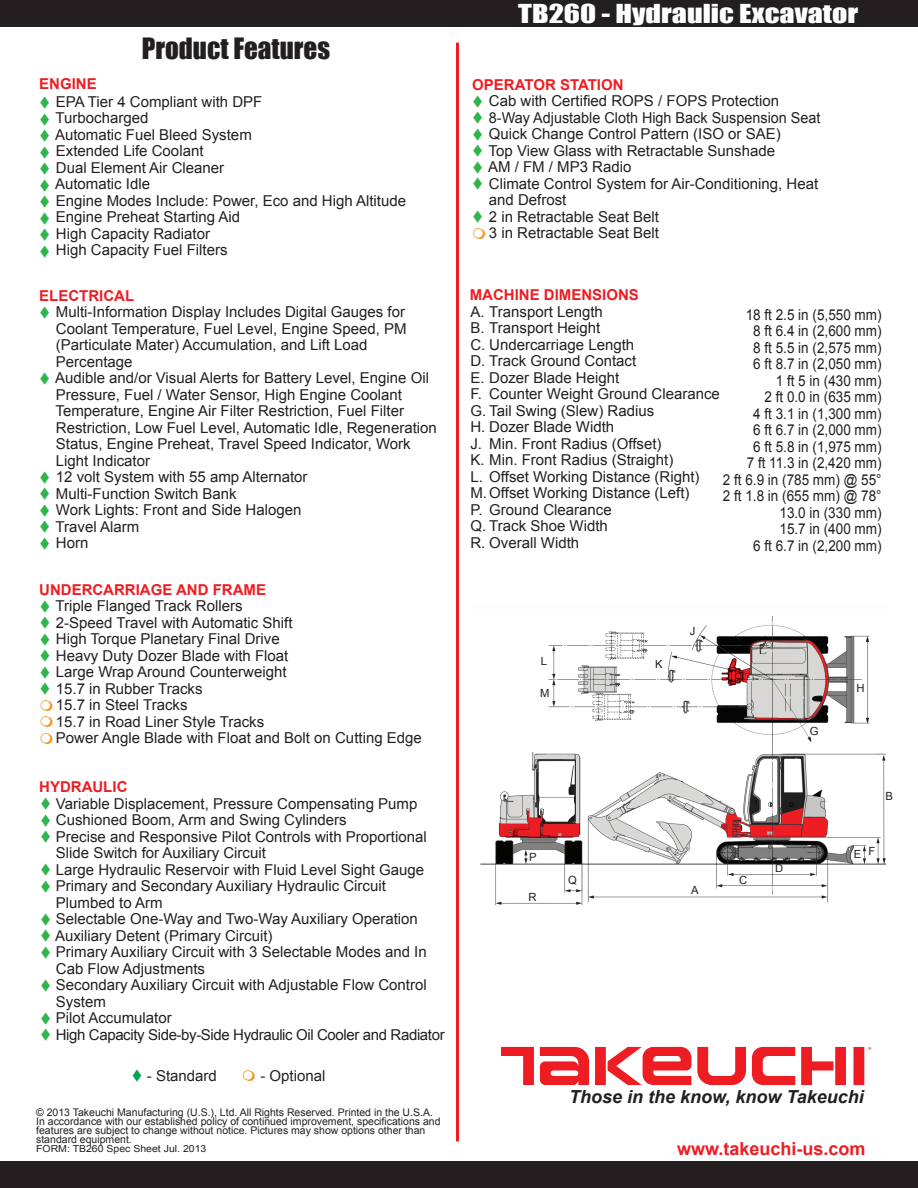
<style>
.page{position:relative;width:918px;height:1188px;background:#fff}
.page>*{position:absolute;margin:0;border:0;box-sizing:border-box;transform-origin:0 0}
.t1{font:27px "Impact";color:#231f20}
.t2{font:24px "Impact";color:#fff;scale:1.25 1}
.t3{font:italic 700 18px "Arial";color:#231f20}
.t4{font:700 18px "Arial";color:#ee1d23}
.t5{font:15px/16.5px "Arial";color:#231f20}
.t6{font:15px/16.5px "Arial";color:#231f20;text-align:right;scale:.9 1}
.t7{font:700 15px "Arial";color:#ee1d23}
.t8{font:15px/16.5px "Wingdings";color:#31b44a;text-align:justify}
.t9{font:11.25px "Arial";color:#231f20}
.t10{font:10.65px "Arial";color:#231f20;scale:1.05 1}
.t11{font:10.5px/9px "Arial";color:#231f20}
.t12{font:9.75px "Arial";color:#231f20;scale:1.08 1}
.t13{font:7.8px "Hira Kaku Pro W3 83 pv RKSJ H";color:#ee1d23}
.s1{color:#31b44a}
.s2{color:#00a54f}
</style>
<div class="page">
<div style="left:0;top:0;width:918px;height:27px;background:#231f20"></div>
<div style="left:0;top:1161px;width:918px;height:27px;background:#231f20"></div>
<hr style="left:456px;top:43px;width:3px;height:1098px;background:#ee1d23">
<div style="left:853px;top:1047px;width:11px;height:38px;background:#ee1d23"></div>
<svg style="left:801px;top:1047px;width:32px;height:38px"></svg>
<div style="left:835px;top:1047px;width:11px;height:38px;background:#ee1d23"></div>
<svg style="left:752px;top:1047px;width:43px;height:38px"></svg>
<div style="left:595px;top:1047px;width:11px;height:38px;background:#ee1d23"></div>
<svg style="left:697px;top:1047px;width:49px;height:38px"></svg>
<svg style="left:608px;top:1047px;width:83px;height:38px"></svg>
<svg style="left:540px;top:1047px;width:49px;height:38px"></svg>
<svg style="left:501px;top:1047px;width:33px;height:38px"></svg>
<img style="left:480px;top:616px;width:407px;height:290px">
<h1 class="t1" style="left:142px;top:28px;width:190px">Product Features</h1>
<p class="t7" style="left:39px;top:74px;width:59px">ENGINE</p>
<p class="t5" style="left:55px;top:93px;width:353px">EPA Tier 4 Compliant with DPF<br>Turbocharged<br>Automatic Fuel Bleed System<br>Extended Life Coolant<br>Dual Element Air Cleaner<br>Automatic Idle<br>Engine Modes Include: Power, Eco and High Altitude<br>Engine Preheat Starting Aid<br>High Capacity Radiator<br>High Capacity Fuel Filters</p>
<p class="t7" style="left:39px;top:285px;width:96px">ELECTRICAL</p>
<p class="t5" style="left:55px;top:304px;width:383px">Multi-Information Display Includes Digital Gauges for Coolant Temperature, Fuel Level, Engine Speed, PM (Particulate Mater) Accumulation, and Lift Load Percentage<br>Audible and/or Visual Alerts for Battery Level, Engine Oil Pressure, Fuel / Water Sensor, High Engine Coolant Temperature, Engine Air Filter Restriction, Fuel Filter Restriction, Low Fuel Level, Automatic Idle, Regeneration Status, Engine Preheat, Travel Speed Indicator, Work Light Indicator<br>12 volt System with 55 amp Alternator<br>Multi-Function Switch Bank<br>Work Lights: Front and Side Halogen<br>Travel Alarm<br>Horn</p>
<p class="t7" style="left:39px;top:580px;width:228px">UNDERCARRIAGE AND FRAME</p>
<p class="t5" style="left:56px;top:598px;width:368px">Triple Flanged Track Rollers<br>2-Speed Travel with Automatic Shift<br>High Torque Planetary Final Drive<br>Heavy Duty Dozer Blade with Float<br>Large Wrap Around Counterweight<br>15.7 in Rubber Tracks<br>15.7 in Steel Tracks<br>15.7 in Road Liner Style Tracks<br>Power Angle Blade with Float and Bolt on Cutting Edge</p>
<p class="t7" style="left:39px;top:777px;width:90px">HYDRAULIC</p>
<p class="t5" style="left:56px;top:795px;width:372px">Variable Displacement, Pressure Compensating Pump Cushioned Boom, Arm and Swing Cylinders<br>Precise and Responsive Pilot Controls with Proportional Slide Switch for Auxiliary Circuit<br>Large Hydraulic Reservoir with Fluid Level Sight Gauge Primary and Secondary Auxiliary Hydraulic Circuit Plumbed to Arm<br>Selectable One-Way and Two-Way Auxiliary Operation</p>
<p class="t5" style="left:56px;top:927px;width:390px;text-indent:-16px"><span class="s1">▼</span> Auxiliary Detent (Primary Circuit)<br>Primary Auxiliary Circuit with 3 Selectable Modes and In Cab Flow Adjustments<br>Secondary Auxiliary Circuit with Adjustable Flow Control System<br>Pilot Accumulator<br>High Capacity Side-by-Side Hydraulic Oil Cooler and Radiator</p>
<p class="t8" style="left:39px;top:95px;width:10px">▼ ▼ ▼ ▼ ▼ ▼ ▼ ▼ ▼ ▼</p>
<p class="t8" style="left:39px;top:469px;width:10px">▼ ▼ ▼ ▼ ▼</p>
<p class="t8" style="left:39px;top:598px;width:10px">▼ ▼ ▼ ▼ ▼ ▼</p>
<p class="t8" style="left:40px;top:796px;width:10px">▼ ▼ ▼</p>
<p class="t5" style="left:132px;top:1067px;width:87px"><span class="s2">▼</span> - Standard</p>
<p class="t5" style="left:260px;top:1067px;width:67px">- Optional</p>
<p class="t11" style="left:36px;top:1108px;width:406px">© 2013 Takeuchi Manufacturing (U.S.), Ltd. All Rights Reserved. Printed in the U.S.A.<br>In accordance with our established policy of continued improvement, specifications and features are subject to change without notice. Pictures may show options other than standard equipment.</p>
<p class="t12" style="left:36px;top:1142px;width:159px">FORM: TB260 Spec Sheet Jul. 2013</p>
<h2 class="t2" style="left:518px;top:-5px;width:273px">TB260 - Hydraulic Excavator</h2>
<p class="t7" style="left:472px;top:74px;width:153px">OPERATOR STATION</p>
<p class="t5" style="left:488px;top:93px;width:334px">Cab with Certified ROPS / FOPS Protection 8-Way Adjustable Cloth High Back Suspension Seat Quick Change Control Pattern (ISO or SAE)<br>Top View Glass with Retractable Sunshade<br>AM / FM / MP3 Radio<br>Climate Control System for Air-Conditioning, Heat and Defrost<br>2 in Retractable Seat Belt<br>3 in Retractable Seat Belt</p>
<p class="t8" style="left:472px;top:93px;width:10px">▼ ▼ ▼ ▼ ▼ ▼</p>
<p class="t7" style="left:470px;top:285px;width:171px">MACHINE DIMENSIONS</p>
<p class="t5" style="left:470px;top:303px;width:231px">A. Transport Length<br>B. Transport Height<br>C. Undercarriage Length<br>D. Track Ground Contact<br>E. Dozer Blade Height<br>F.<br>G. Tail Swing (Slew) Radius<br>H. Dozer Blade Width<br>J.<br>K. Min. Front Radius (Straight)<br>L. Offset Working Distance (Right)<br>M.Offset Working Distance (Left)<br>P. Ground Clearance<br>Q. Track Shoe Width<br>R. Overall Width</p>
<p class="t6" style="left:723px;top:306px;width:178px">18 ft 2.5 in (5,550 mm)<br>8 ft 6.4 in (2,600 mm)<br>8 ft 5.5 in (2,575 mm)<br>6 ft 8.7 in (2,050 mm)<br>1 ft 5 in (430 mm)<br>2 ft 0.0 in (635 mm)<br>4 ft 3.1 in (1,300 mm)<br>6 ft 6.7 in (2,000 mm)<br>6 ft 5.8 in (1,975 mm)<br>7 ft 11.3 in (2,420 mm)<br>2 ft 6.9 in (785 mm) @ 55°<br>2 ft 1.8 in (655 mm) @ 78°<br>13.0 in (330 mm)<br>15.7 in (400 mm)<br>6 ft 6.7 in (2,200 mm)</p>
<p class="t5" style="left:489px;top:386px;width:232px">Counter Weight Ground Clearance</p>
<p class="t5" style="left:489px;top:435px;width:174px">Min. Front Radius (Offset)</p>
<p class="t9" style="left:541px;top:654px;width:8px">L</p>
<p class="t9" style="left:655px;top:656px;width:9px">K</p>
<p class="t9" style="left:540px;top:686px;width:11px">M</p>
<p class="t9" style="left:690px;top:624px;width:7px">J</p>
<p class="t9" style="left:529px;top:850px;width:9px">P</p>
<p class="t9" style="left:528px;top:890px;width:10px">R</p>
<p class="t9" style="left:568px;top:873px;width:10px">Q</p>
<p class="t9" style="left:691px;top:882px;width:9px">A</p>
<p class="t9" style="left:810px;top:724px;width:10px">G</p>
<p class="t9" style="left:739px;top:872px;width:10px">C</p>
<p class="t10" style="left:775px;top:861px;width:9px">D</p>
<p class="t9" style="left:857px;top:680px;width:10px">H</p>
<p class="t9" style="left:885px;top:788px;width:9px">B</p>
<p class="t9" style="left:854px;top:845px;width:23px">E F</p>
<p class="t13" style="left:868px;top:1045px;width:5px">®</p>
<p class="t3" style="left:569px;top:1084px;width:296px">Those in the know, know Takeuchi</p>
<p class="t4" style="left:677px;top:1136px;width:190px">www.takeuchi-us.com</p>
</div>
